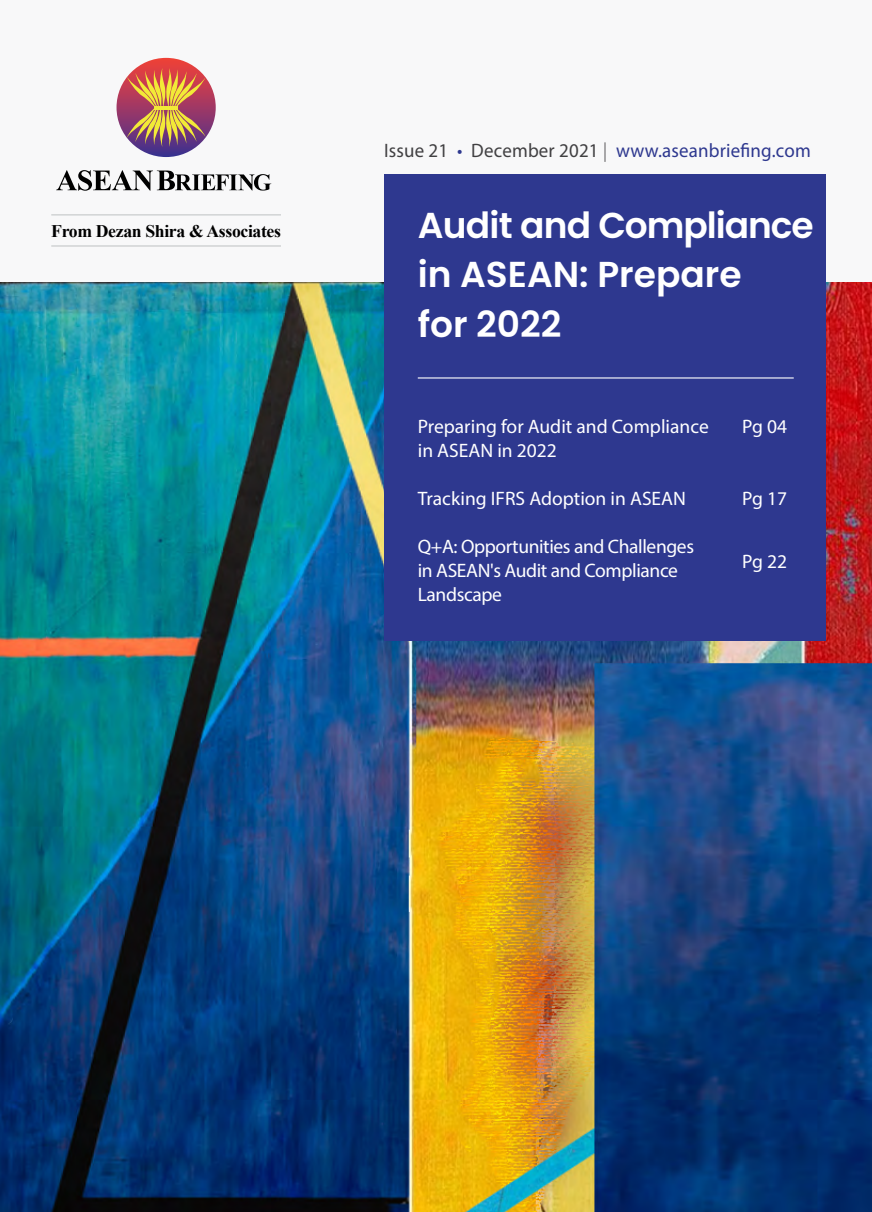
<style>
.page{position:relative;width:872px;height:1212px;background:#fff}
.page>*{position:absolute;margin:0;border:0;box-sizing:border-box;transform-origin:0 0}
.t1{font:600 36px/49.5px "Poppins";color:#fff}
.t2{font:19.5px/24px "Myriad Pro";letter-spacing:-.01em;color:#fff}
.t3{font:19.5px "Myriad Pro";letter-spacing:.01em;color:#2e388f}
.t4{font:700 17.7px "Times New Roman";letter-spacing:-.02em;color:#000}
.s1{color:#414042}
.s2{font-weight:300;color:#414042}
</style>
<div class="page">
<div style="left:0;top:0;width:872px;height:454px;background:#f8f8f9"></div>
<img style="left:0;top:283px;width:872px;height:929px">
<div style="left:384px;top:174px;width:442px;height:467px;background:#2e388f"></div>
<hr style="left:418px;top:377px;width:375px;height:1px;background:#fff">
<hr style="left:51px;top:214px;width:230px;height:2px;background:#d1d3d4">
<hr style="left:51px;top:245px;width:230px;height:2px;background:#d1d3d4">
<svg style="left:56px;top:170px;width:215px;height:21px"></svg>
<svg style="left:116px;top:58px;width:100px;height:99px;background:#9e416a"></svg>
<svg style="left:127px;top:68px;width:79px;height:79px;background:#ba7559"></svg>
<hr style="left:154px;top:106px;width:23px;height:3px;background:#f2ea37">
<p class="t4" style="left:51px;top:218px;width:231px">From Dezan Shira &amp; Associates</p>
<p class="t3" style="left:384px;top:139px;width:428px"><span class="s1">Issue 21</span> • <span class="s1">December 2021</span> <span class="s2">|</span> www.aseanbriefing.com</p>
<h1 class="t1" style="left:418px;top:201px;width:397px">Audit and Compliance in ASEAN: Prepare<br>for 2022</h1>
<p class="t2" style="left:418px;top:414px;width:292px">Preparing for Audit and Compliance in ASEAN in 2022</p>
<p class="t2" style="left:418px;top:486px;width:270px">Tracking IFRS Adoption in ASEAN</p>
<p class="t2" style="left:418px;top:534px;width:278px">Q+A: Opportunities and Challenges in ASEAN's Audit and Compliance<br>Landscape</p>
<p class="t2" style="left:742px;top:414px;width:46px">Pg 04</p>
<p class="t2" style="left:742px;top:486px;width:46px">Pg 17</p>
<p class="t2" style="left:742px;top:549px;width:46px">Pg 22</p>
</div>
